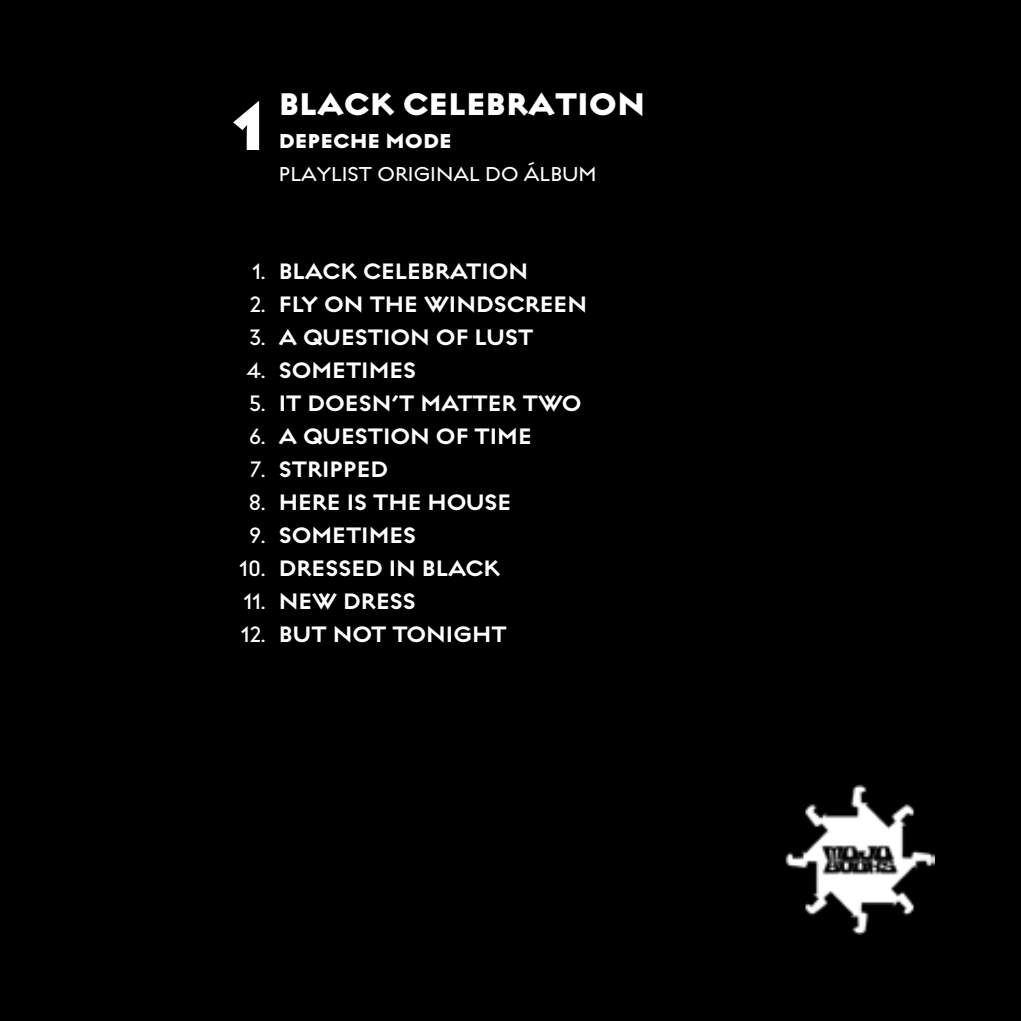
<style>
.page{position:relative;width:1021px;height:1021px;background:#fff}
.page>*{position:absolute;margin:0;border:0;box-sizing:border-box;transform-origin:0 0}
.t1{font:800 90px "Regulator";color:#fff}
.t2{font:800 42px "Regulator";color:#fff}
.t3{font:700 30px/33px "Regulator";color:#fff}
.t4{font:500 27px "Regulator";color:#fff}
.t5{font:800 27px "Regulator";color:#fff}
.s1{font-weight:500}
</style>
<div class="page">
<div style="left:0;top:0;width:1020px;height:1020px;background:#000"></div>
<img style="left:785px;top:784px;width:149px;height:150px">
<h1 class="t1" style="left:233px;top:85px;width:27px">1</h1>
<h2 class="t2" style="left:279px;top:85px;width:368px">BLACK CELEBRATION</h2>
<p class="t5" style="left:279px;top:129px;width:174px">DEPECHE MODE</p>
<p class="t4" style="left:279px;top:160px;width:319px">PLAYLIST ORIGINAL DO ÁLBUM</p>
<p class="t3" style="left:466px;top:253px;width:42px">TION</p>
<p class="t3" style="left:252px;top:253px;width:144px"><span class="s1">1.</span> BLACK CELEBRA</p>
<p class="t3" style="left:250px;top:286px;width:291px"><span class="s1">2.</span> FLY ON THE WINDSCREEN</p>
<p class="t3" style="left:249px;top:319px;width:285px"><span class="s1">3.</span> A QUESTION OF LUST</p>
<p class="t3" style="left:246px;top:352px;width:50px"><span class="s1">4.</span> SOME</p>
<p class="t3" style="left:249px;top:385px;width:75px"><span class="s1">5.</span> IT DOESN</p>
<p class="t3" style="left:249px;top:418px;width:265px"><span class="s1">6.</span> A QUESTION OF TIME</p>
<p class="t3" style="left:250px;top:451px;width:95px"><span class="s1">7.</span> STRIPPED</p>
<p class="t3" style="left:249px;top:484px;width:46px"><span class="s1">8.</span> HERE</p>
<p class="t3" style="left:249px;top:517px;width:47px"><span class="s1">9.</span> SOME</p>
<p class="t3" style="left:239px;top:550px;width:55px"><span class="s1">10.</span> DRESSED</p>
<p class="t3" style="left:244px;top:583px;width:115px"><span class="s1">11.</span> NE W DRESS</p>
<p class="t3" style="left:241px;top:616px;width:267px"><span class="s1">12.</span> BUT NOT TON IGHT</p>
<p class="t3" style="left:346px;top:352px;width:39px">TIMES</p>
<p class="t3" style="left:391px;top:385px;width:189px">’T MATTER TWO</p>
<p class="t3" style="left:346px;top:484px;width:99px">IS THE HOUSE<br>TIMES</p>
<p class="t3" style="left:389px;top:550px;width:113px">IN BLACK</p>
</div>
